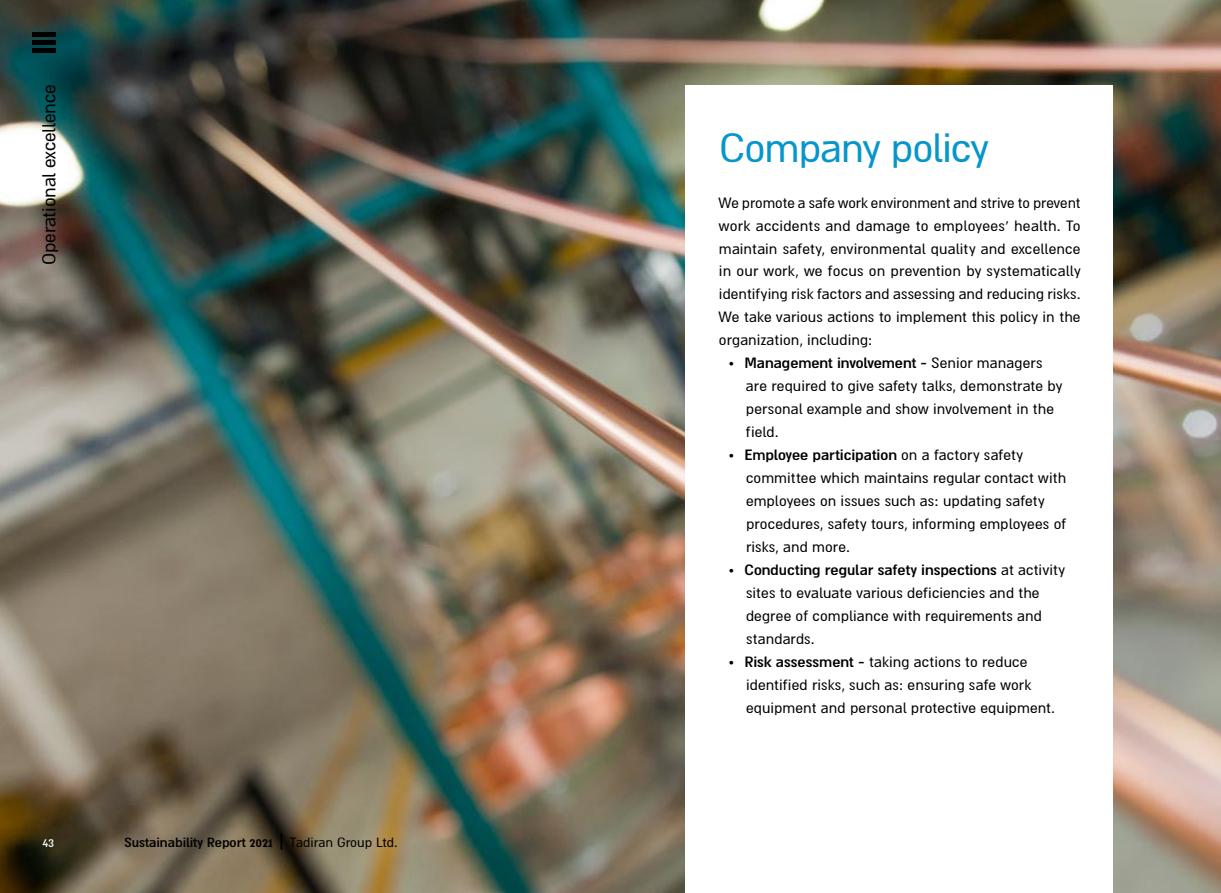
<style>
.page{position:relative;width:1221px;height:893px;background:#fff}
.page>*{position:absolute;margin:0;border:0;box-sizing:border-box;transform-origin:0 0}
.t1{font:45.9px "Almoni DLAAA";letter-spacing:-.025em;color:#0796cb}
.t2{font:21px "Almoni DLAAA";letter-spacing:-.01em;color:#000}
.t3{font:16.8px/23px "Almoni DLAAA";letter-spacing:.005em;color:#000}
.t4{font:700 15px "Almoni DLAAA";color:#000}
.t5{font:15px "Almoni DLAAA";color:#fff}
.s1{font-weight:400}
.s2{font-weight:700}
</style>
<div class="page">
<img style="left:0;top:0;width:1220px;height:893px">
<div style="left:685px;top:85px;width:427px;height:808px;background:#fff"></div>
<div style="left:32px;top:32px;width:24px;height:5px;background:#000"></div>
<div style="left:32px;top:40px;width:24px;height:5px;background:#000"></div>
<div style="left:32px;top:48px;width:24px;height:5px;background:#000"></div>
<svg style="left:280px;top:833px;width:2px;height:17px"></svg>
<p class="t2" style="left:39px;top:265px;width:182px;rotate:-90deg">Operational excellence</p>
<p class="t5" style="left:43px;top:835px;width:13px">43</p>
<p class="t4" style="left:124px;top:834px;width:275px">Sustainability Report 2021 <span class="s1">Tadiran Group Ltd.</span></p>
<h2 class="t1" style="left:719px;top:125px;width:271px">Company policy</h2>
<p class="t3" style="left:719px;top:191px;width:363px;text-align:justify">We promote a safe work environment and strive to prevent work accidents and damage to employees' health. To maintain safety, environmental quality and excellence in our work, we focus on prevention by systematically identifying risk factors and assessing and reducing risks.<br>We take various actions to implement this policy in the organization, including:</p>
<p class="t3" style="left:746px;top:352px;width:318px;text-indent:-17px">• <span class="s2">Management involvement -</span> Senior managers are required to give safety talks, demonstrate by personal example and show involvement in the field.</p>
<p class="t3" style="left:746px;top:444px;width:322px;text-indent:-17px">• <span class="s2">Employee participation</span> on a factory safety committee which maintains regular contact with employees on issues such as: updating safety procedures, safety tours, informing employees of risks, and more.</p>
<p class="t3" style="left:746px;top:558px;width:320px;text-indent:-17px">• <span class="s2">Conducting regular safety inspections</span> at activity sites to evaluate various deficiencies and the degree of compliance with requirements and standards.</p>
<p class="t3" style="left:746px;top:650px;width:311px;text-indent:-17px">• <span class="s2">Risk assessment -</span> taking actions to reduce identified risks, such as: ensuring safe work equipment and personal protective equipment.</p>
</div>
